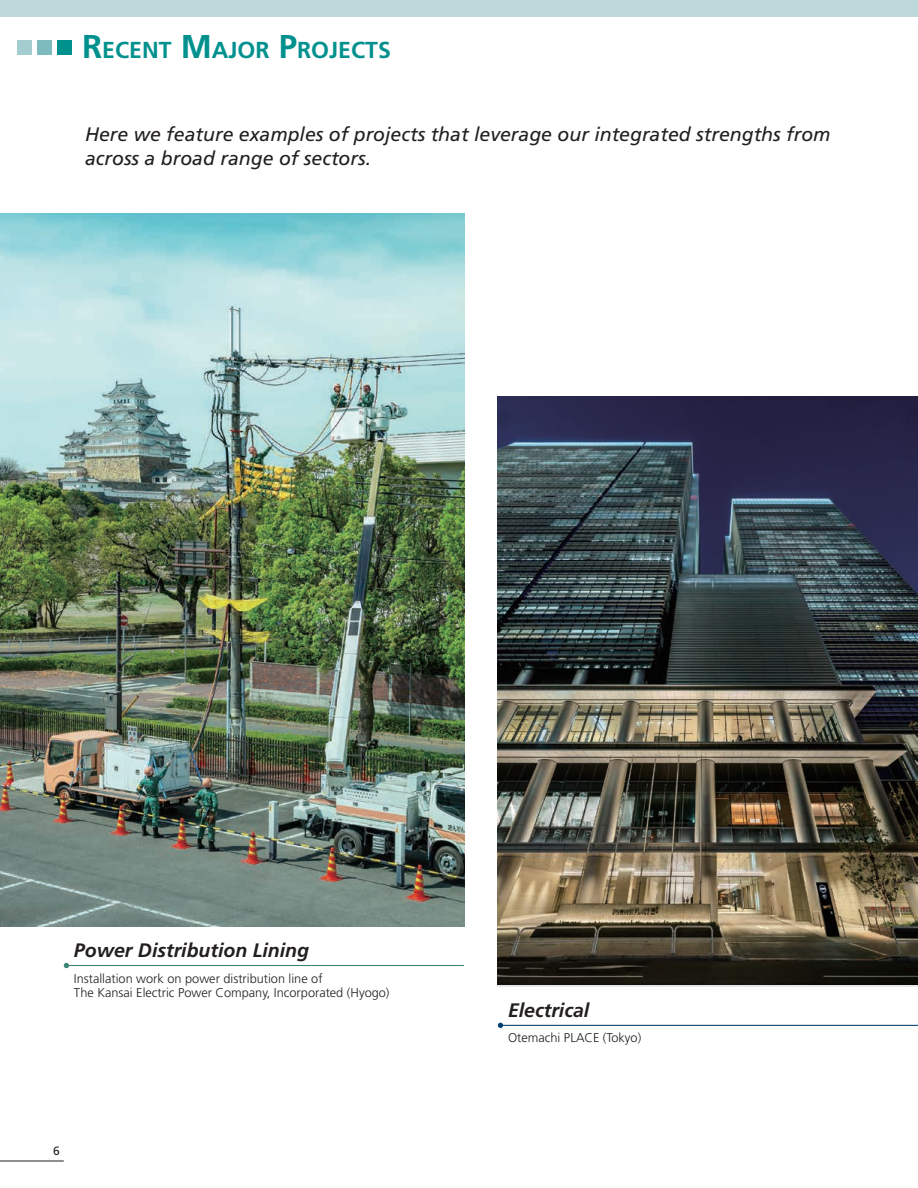
<style>
.page{position:relative;width:918px;height:1188px;background:#fff}
.page>*{position:absolute;margin:0;border:0;box-sizing:border-box;transform-origin:0 0}
.A01__ttl__Fira_Sans{font:700 23.1px "Frutiger LT Std";color:#00918e}
.t1{font:italic 19.5px/24px "Frutiger";color:#231f20}
.a05__captio2-2__Frut{font:italic 700 19.5px "Frutiger";color:#231f20}
.a05__captio2-2__Frut-2{font:300 12.75px/14.2px "Frutiger";color:#231f20}
.t2{font:12px "Frutiger";color:#231f20}
.s1{font-size:33px}
</style>
<div class="page">
<div style="left:0;top:0;width:918px;height:17px;background:#bdd9db"></div>
<div style="left:57px;top:40px;width:15px;height:15px;background:#00918e"></div>
<div style="left:37px;top:40px;width:15px;height:15px;background:#7ebbbe"></div>
<div style="left:17px;top:40px;width:15px;height:15px;background:#a4cdcf"></div>
<img style="left:0;top:213px;width:464px;height:714px">
<img style="left:498px;top:396px;width:420px;height:589px">
<hr style="left:0;top:1161px;width:64px;height:1px;background:#231f20">
<hr style="left:66px;top:965px;width:398px;height:1px;background:#3b8476">
<svg style="left:64px;top:963px;width:5px;height:5px"></svg>
<hr style="left:500px;top:1025px;width:418px;height:1px;background:#004071">
<svg style="left:498px;top:1023px;width:5px;height:5px"></svg>
<p class="A01__ttl__Fira_Sans" style="left:82px;top:36px;width:310px"><span class="s1">R</span>ECENT <span class="s1">M</span>AJOR <span class="s1">P</span>ROJECTS</p>
<p class="t1" style="left:85px;top:122px;width:747px">Here we feature examples of projects that leverage our integrated strengths from across a broad range of sectors.</p>
<p class="a05__captio2-2__Frut" style="left:74px;top:939px;width:237px">Power Distribution Lining</p>
<p class="a05__captio2-2__Frut-2" style="left:74px;top:971px;width:317px">Installation work on power distribution line of<br>The Kansai Electric Power Company, Incorporated (Hyogo)</p>
<p class="t2" style="left:53px;top:1144px;width:8px">6</p>
<p class="a05__captio2-2__Frut" style="left:508px;top:999px;width:83px">Electrical</p>
<p class="a05__captio2-2__Frut-2" style="left:508px;top:1031px;width:135px">Otemachi PLACE (Tokyo)</p>
</div>
